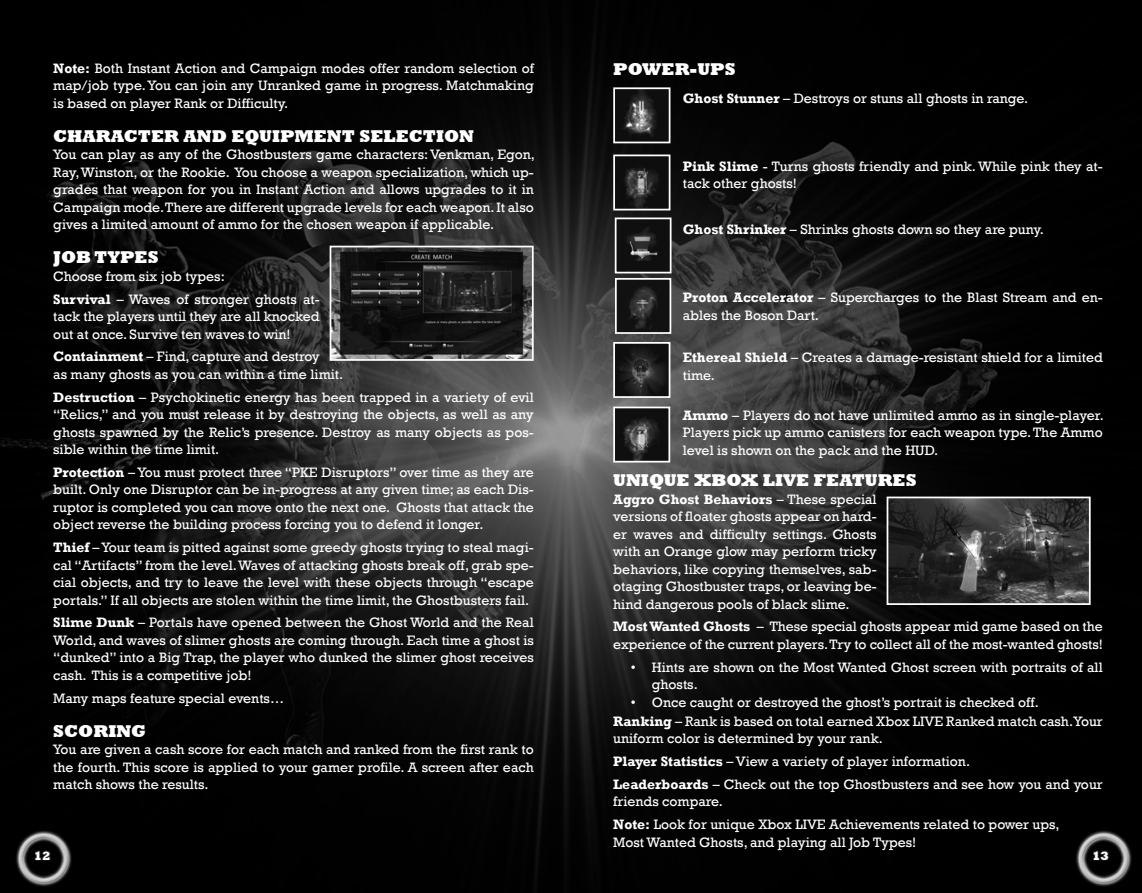
<style>
.page{position:relative;width:1142px;height:893px;background:#fff}
.page>*{position:absolute;margin:0;border:0;box-sizing:border-box;transform-origin:0 0}
.t1{font:800 17.5px "Rockwell";color:#fff}
.t2{font:14px/17.5px "Rockwell";color:#fff}
.t3{font:800 12.25px "Rockwell";color:#fff}
.s1{font-weight:700}
</style>
<div class="page">
<img style="left:0;top:0;width:1141px;height:893px">
<svg style="left:1091px;top:849px;width:18px;height:13px"></svg>
<svg style="left:34px;top:849px;width:18px;height:12px"></svg>
<img style="left:332px;top:249px;width:198px;height:109px">
<div style="left:329px;top:246px;width:204px;height:115px;border:2px solid #fff"></div>
<img style="left:616px;top:90px;width:51px;height:50px">
<div style="left:613px;top:87px;width:57px;height:56px;border:2px solid #fff"></div>
<img style="left:616px;top:158px;width:51px;height:49px">
<div style="left:613px;top:155px;width:57px;height:55px;border:2px solid #fff"></div>
<img style="left:617px;top:221px;width:51px;height:49px">
<div style="left:614px;top:218px;width:57px;height:55px;border:2px solid #fff"></div>
<img style="left:617px;top:281px;width:51px;height:50px">
<div style="left:614px;top:278px;width:57px;height:56px;border:2px solid #fff"></div>
<img style="left:616px;top:345px;width:51px;height:50px">
<div style="left:613px;top:342px;width:57px;height:56px;border:2px solid #fff"></div>
<img style="left:616px;top:410px;width:51px;height:50px">
<div style="left:613px;top:407px;width:57px;height:56px;border:2px solid #fff"></div>
<img style="left:889px;top:500px;width:198px;height:102px">
<div style="left:886px;top:497px;width:204px;height:108px;border:2px solid #fff"></div>
<p class="t1" style="left:613px;top:59px;width:124px">POWER-UPS</p>
<p class="t2" style="left:682px;top:89px;width:347px"><span class="s1">Ghost Stunner</span> – Destroys or stuns all ghosts in range.</p>
<p class="t2" style="left:53px;top:59px;width:482px;text-align:justify"><span class="s1">Note:</span> Both Instant Action and Campaign modes offer random selection of map/job type. You can join any Unranked game in progress. Matchmaking is based on player Rank or Difficulty.</p>
<p class="t1" style="left:53px;top:126px;width:221px">CHARACTER AND EQUIPMENT</p>
<p class="t1" style="left:359px;top:126px;width:116px">SELECTION</p>
<p class="t2" style="left:53px;top:146px;width:483px;text-align:justify">You can play as any of the Ghostbusters game characters: Venkman, Egon, Ray, Winston, or the Rookie. You choose a weapon specialization, which up&shy;grades that weapon for you in Instant Action and allows upgrades to it in Campaign mode. There are different upgrade levels for each weapon. It also gives a limited amount of ammo for the chosen weapon if applicable.</p>
<p class="t1" style="left:53px;top:247px;width:107px">JOB TYPES</p>
<p class="t2" style="left:53px;top:265px;width:268px;line-height:22.8px">Choose from six job types:<br><span class="s1">Survival</span> – Waves of stronger ghosts at-</p>
<p class="t2" style="left:53px;top:308px;width:268px">tack the players until they are all knocked out at once. Survive ten waves to win!</p>
<p class="t2" style="left:53px;top:348px;width:291px"><span class="s1">Containment</span> – Find, capture and destroy<br>as many ghosts as you can within a time limit.</p>
<p class="t2" style="left:53px;top:388px;width:482px;text-align:justify"><span class="s1">Destruction</span> – Psychokinetic energy has been trapped in a variety of evil “Relics,” and you must release it by destroying the objects, as well as any ghosts spawned by the Relic’s presence. Destroy as many objects as pos&shy;sible within the time limit.</p>
<p class="t2" style="left:53px;top:464px;width:482px;text-align:justify"><span class="s1">Protection</span> – You must protect three “PKE Disruptors” over time as they are built. Only one Disruptor can be in-progress at any given time; as each Dis&shy;ruptor is completed you can move onto the next one. Ghosts that attack the object reverse the building process forcing you to defend it longer.</p>
<p class="t2" style="left:53px;top:539px;width:482px;text-align:justify"><span class="s1">Thief</span> – Your team is pitted against some greedy ghosts trying to steal magi&shy;cal “Artifacts” from the level. Waves of attacking ghosts break off, grab spe&shy;cial objects, and try to leave the level with these objects through “escape portals.” If all objects are stolen within the time limit, the Ghostbusters fail.</p>
<p class="t2" style="left:53px;top:614px;width:482px;text-align:justify"><span class="s1">Slime Dunk</span> – Portals have opened between the Ghost World and the Real World, and waves of slimer ghosts are coming through. Each time a ghost is “dunked” into a Big Trap, the player who dunked the slimer ghost receives cash. This is a competitive job!</p>
<p class="t2" style="left:53px;top:689px;width:232px">Many maps feature special events…</p>
<p class="t1" style="left:53px;top:721px;width:93px">SCORING</p>
<p class="t2" style="left:53px;top:741px;width:482px;text-align:justify">You are given a cash score for each match and ranked from the first rank to the fourth. This score is applied to your gamer profile. A screen after each match shows the results.</p>
<p class="t2" style="left:682px;top:158px;width:421px"><span class="s1">Pink Slime</span> - Turns ghosts friendly and pink. While pink they at&shy;tack other ghosts!</p>
<p class="t2" style="left:682px;top:221px;width:362px"><span class="s1">Ghost Shrinker</span> – Shrinks ghosts down so they are puny.</p>
<p class="t2" style="left:682px;top:289px;width:421px"><span class="s1">Proton Accelerator</span> – Supercharges to the Blast Stream and en&shy;ables the Boson Dart.</p>
<p class="t2" style="left:682px;top:349px;width:421px"><span class="s1">Ethereal Shield</span> – Creates a damage-resistant shield for a limited time.</p>
<p class="t2" style="left:682px;top:407px;width:422px;text-align:justify"><span class="s1">Ammo</span> – Players do not have unlimited ammo as in single-player.<br>Players pick up ammo canisters for each weapon type. The Ammo level is shown on the pack and the HUD.</p>
<p class="t1" style="left:613px;top:470px;width:162px">UNIQUE XBOX LIVE</p>
<p class="t1" style="left:813px;top:470px;width:104px">FEATURES</p>
<p class="t2" style="left:613px;top:490px;width:265px;text-align:justify"><span class="s1">Aggro Ghost Behaviors</span> – These special versions of floater ghosts appear on hard&shy;er waves and difficulty settings. Ghosts with an Orange glow may perform tricky behaviors, like copying themselves, sab&shy;otaging Ghostbuster traps, or leaving be&shy;hind dangerous pools of black slime.</p>
<p class="t2" style="left:613px;top:618px;width:491px"><span class="s1">Most Wanted Ghosts</span> – These special ghosts appear mid game based on the experience of the current players. Try to collect all of the most-wanted ghosts!</p>
<p class="t2" style="left:651px;top:658px;width:452px;text-indent:-21px">• Hints are shown on the Most Wanted Ghost screen with portraits of all ghosts.</p>
<p class="t2" style="left:613px;top:692px;width:491px;line-height:19.2px;text-indent:18px">• Once caught or destroyed the ghost’s portrait is checked off.<br><span class="s1">Ranking</span> – Rank is based on total earned Xbox LIVE Ranked match cash. Your</p>
<p class="t2" style="left:613px;top:727px;width:491px;line-height:22.8px">uniform color is determined by your rank.<br><span class="s1">Player Statistics</span> – View a variety of player information.<br><span class="s1">Leaderboards</span> – Check out the top Ghostbusters and see how you and your</p>
<p class="t2" style="left:613px;top:790px;width:448px;line-height:22.8px">friends compare.<br><span class="s1">Note:</span> Look for unique Xbox LIVE Achievements related to power ups,</p>
<p class="t2" style="left:613px;top:833px;width:304px">Most Wanted Ghosts, and playing all Job Types!</p>
<p class="t3" style="left:34px;top:849px;width:18px">12</p>
<p class="t3" style="left:1091px;top:849px;width:18px">13</p>
</div>
